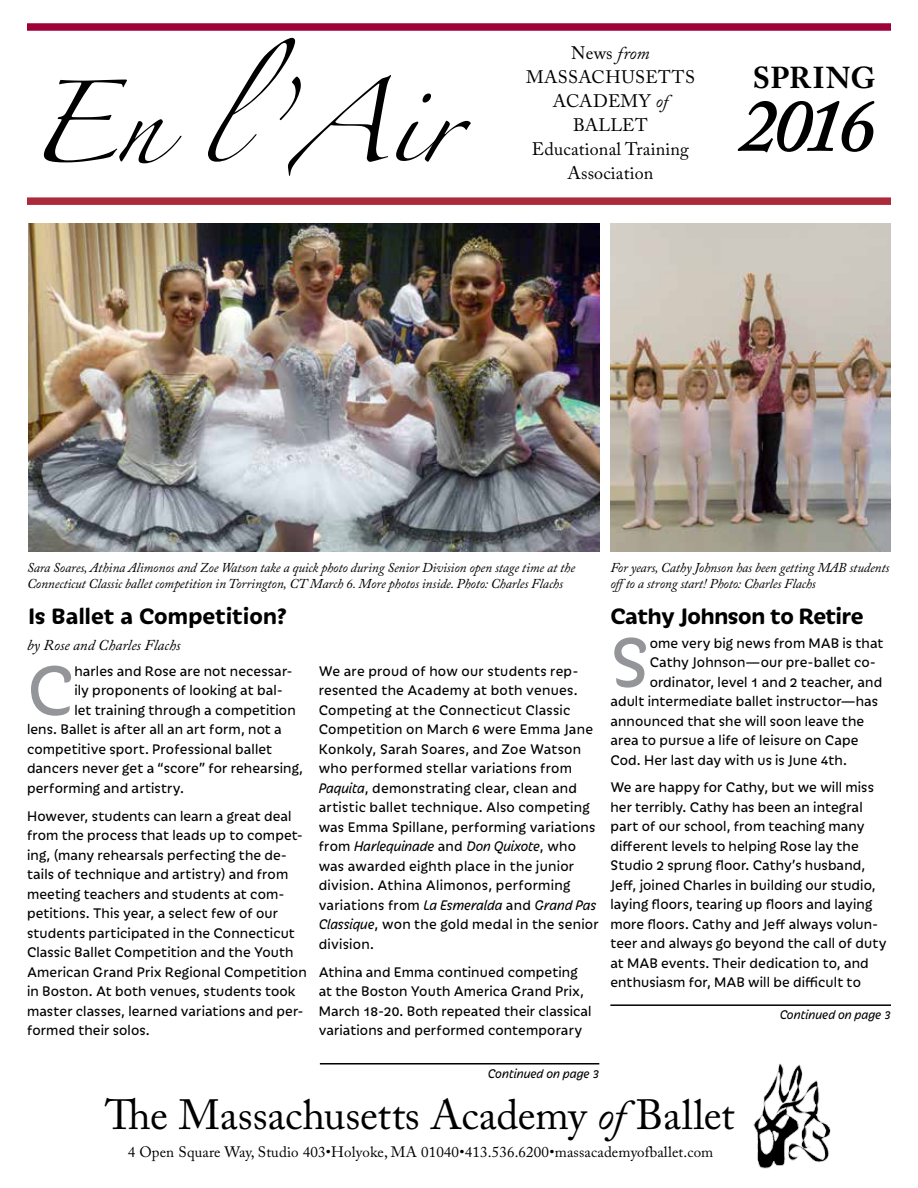
<style>
.page{position:relative;width:918px;height:1188px;background:#fff}
.page>*{position:absolute;margin:0;border:0;box-sizing:border-box;transform-origin:0 0}
.t1{font:italic 600 77.1px "Adobe Caslon Pro";color:#000}
.t2{font:75.6px "Iskra";color:#939598}
.t3{font:73.5px "Zapfino";color:#000}
.t4{font:42px "Adobe Caslon Pro";letter-spacing:-.005em;color:#000}
.t5{font:700 30px "Adobe Caslon Pro";letter-spacing:.005em;color:#000}
.t6{font:700 24px "Iskra";letter-spacing:.01em;color:#000}
.t7{font:700 24px "Iskra";letter-spacing:-.01em;color:#000}
.t8{font:18px/24px "Adobe Caslon Pro";letter-spacing:.01em;color:#000;text-align:center}
.t9{font:15px/19.5px "Iskra";letter-spacing:.01em;color:#000}
.t10{font:15px "Adobe Caslon Pro";letter-spacing:.01em;color:#000}
.t11{font:italic 15px "Adobe Caslon Pro";letter-spacing:.005em;color:#000}
.t12{font:italic 13.5px/16.2px "Adobe Caslon Pro";letter-spacing:-.01em;color:#000}
.t13{font:italic 13.5px "Iskra";letter-spacing:.005em;color:#000}
.s1{font-style:italic}
</style>
<div class="page">
<div style="left:27px;top:23px;width:864px;height:8px;background:#9e0039"></div>
<div style="left:27px;top:197px;width:864px;height:8px;background:#ac2b3b"></div>
<img style="left:753px;top:1063px;width:78px;height:106px">
<hr style="left:320px;top:1063px;width:279px;height:2px;background:#000">
<hr style="left:610px;top:1004px;width:281px;height:2px;background:#000">
<img style="left:610px;top:224px;width:281px;height:328px">
<img style="left:28px;top:224px;width:571px;height:328px">
<h3 class="t3" style="left:27px;top:93px;width:431px">En l’Air</h3>
<p class="t8" style="left:526px;top:41px;width:170px">News <span class="s1">from<br></span>MASSACHUSETTS<br>ACADEMY <span class="s1">of<br></span>BALLET<br>Educational Training<br>Association</p>
<h3 class="t5" style="left:753px;top:60px;width:124px">SPRING</h3>
<h1 class="t1" style="left:739px;top:79px;width:138px">2016</h1>
<p class="t12" style="left:27px;top:559px;width:550px">Sara Soares, Athina Alimonos and Zoe Watson take a quick photo during Senior Division open stage time at the<br>Connecticut Classic ballet competition in Torrington, CT March 6. More photos inside. Photo: Charles Flachs</p>
<h3 class="t6" style="left:28px;top:598px;width:260px">Is Ballet a Competition?</h3>
<p class="t11" style="left:27px;top:636px;width:155px">by Rose and Charles Flachs</p>
<h2 class="t2" style="left:27px;top:639px;width:49px">C</h2>
<p class="t9" style="left:74px;top:661px;width:219px">harles and Rose are not necessar-</p>
<p class="t9" style="left:74px;top:680px;width:210px">ily proponents of looking at bal-</p>
<p class="t9" style="left:74px;top:700px;width:223px">let training through a competition</p>
<p class="t9" style="left:27px;top:719px;width:256px">lens. Ballet is after all an art form, not a</p>
<p class="t9" style="left:27px;top:739px;width:247px">competitive sport. Professional ballet</p>
<p class="t9" style="left:27px;top:758px;width:278px">dancers never get a “score” for rehearsing,</p>
<p class="t9" style="left:27px;top:778px;width:158px">performing and artistry.</p>
<p class="t9" style="left:27px;top:805px;width:281px">However, students can learn a great deal from the process that leads up to compet&shy;ing, (many rehearsals perfecting the de&shy;tails of technique and artistry) and from meeting teachers and students at com&shy;petitions. This year, a select few of our students participated in the Connecticut Classic Ballet Competition and the Youth American Grand Prix Regional Competition in Boston. At both venues, students took master classes, learned variations and per&shy;formed their solos.</p>
<p class="t9" style="left:319px;top:661px;width:282px">We are proud of how our students rep&shy;resented the Academy at both venues.<br>Competing at the Connecticut Classic Competition on March 6 were Emma Jane Konkoly, Sarah Soares, and Zoe Watson who performed stellar variations from <span class="s1">Paquita</span>, demonstrating clear, clean and artistic ballet technique. Also competing was Emma Spillane, performing variations from <span class="s1">Harlequinade</span> and <span class="s1">Don Quixote</span>, who was awarded eighth place in the junior division. Athina Alimonos, performing variations from <span class="s1">La Esmeralda</span> and <span class="s1">Grand Pas Classique</span>, won the gold medal in the senior division.</p>
<p class="t9" style="left:319px;top:961px;width:274px">Athina and Emma continued competing at the Boston Youth America Grand Prix, March 18-20. Both repeated their classical variations and performed contemporary</p>
<p class="t12" style="left:610px;top:559px;width:281px">For years, Cathy Johnson has been getting MAB students offto a strong start! Photo: Charles Flachs</p>
<h3 class="t7" style="left:610px;top:598px;width:255px">Cathy Johnson to Retire</h3>
<h2 class="t2" style="left:610px;top:611px;width:41px">S</h2>
<p class="t9" style="left:650px;top:632px;width:235px">ome very big news from MAB is that</p>
<p class="t9" style="left:650px;top:652px;width:227px">Cathy Johnson—our pre-ballet co-</p>
<p class="t9" style="left:650px;top:671px;width:234px">ordinator, level 1 and 2 teacher, and</p>
<p class="t9" style="left:610px;top:691px;width:269px">adult intermediate ballet instructor—has</p>
<p class="t9" style="left:610px;top:710px;width:255px">announced that she will soon leave the</p>
<p class="t9" style="left:610px;top:730px;width:250px">area to pursue a life of leisure on Cape</p>
<p class="t9" style="left:610px;top:749px;width:238px">Cod. Her last day with us is June 4th.</p>
<p class="t9" style="left:610px;top:777px;width:278px">We are happy for Cathy, but we will miss her terribly. Cathy has been an integral part of our school, from teaching many different levels to helping Rose lay the Studio 2 sprung floor. Cathy’s husband, Jeff, joined Charles in building our studio, laying floors, tearing up floors and laying more floors. Cathy and Jeff always volun&shy;teer and always go beyond the call of duty at MAB events. Their dedication to, and enthusiasm for, MAB will be difficult to</p>
<p class="t13" style="left:780px;top:1006px;width:113px">Continued on page 3</p>
<p class="t13" style="left:488px;top:1064px;width:113px">Continued on page 3</p>
<h3 class="t4" style="left:105px;top:1090px;width:631px">The Massachusetts Academy <span class="s1">of</span> Ballet</h3>
<p class="t10" style="left:128px;top:1143px;width:587px">4 Open Square Way, Studio 403•Holyoke, MA 01040•413.536.6200•massacademyofballet.com</p>
</div>
